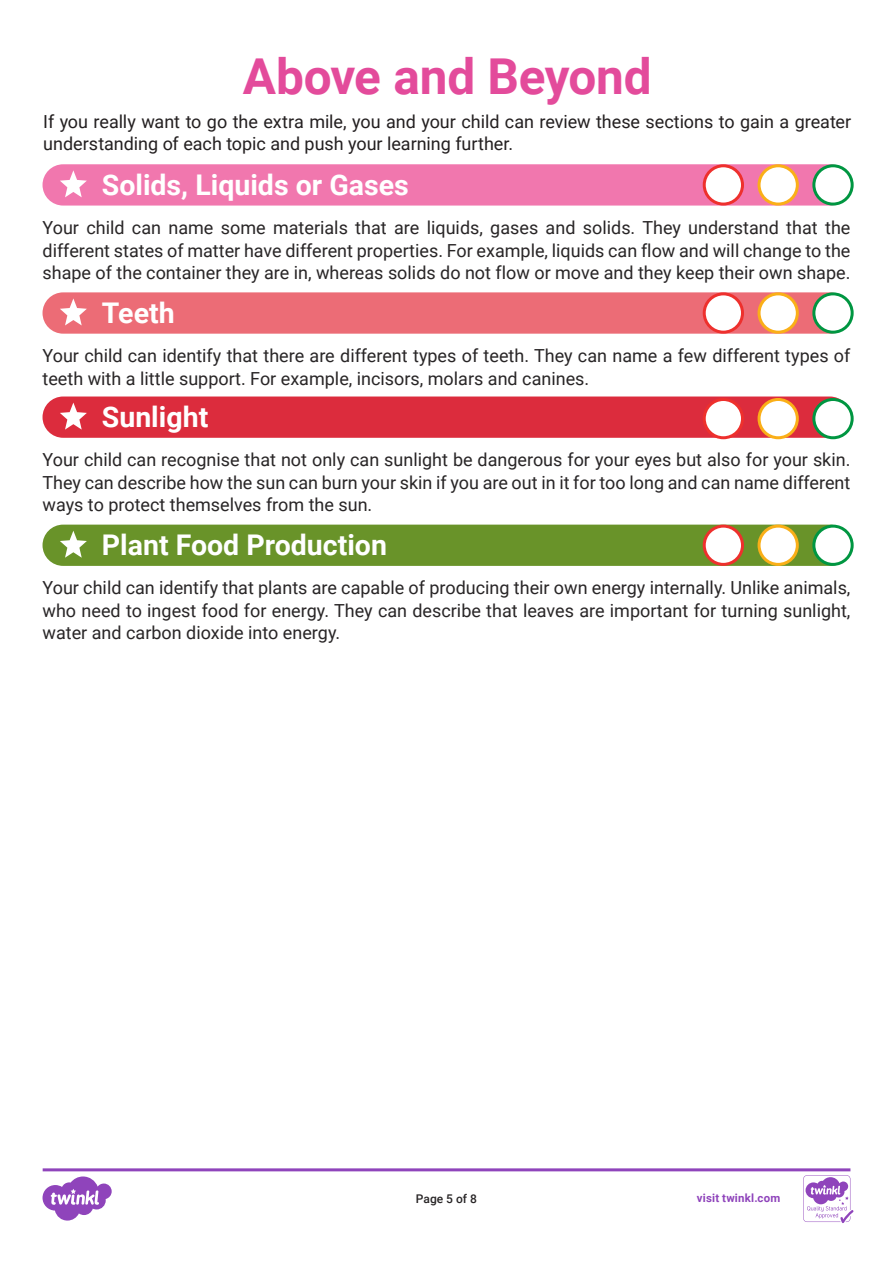
<style>
.page{position:relative;width:893px;height:1263px;background:#fff}
.page>*{position:absolute;margin:0;border:0;box-sizing:border-box;transform-origin:0 0}
.Heading_1{font:700 49.5px "Roboto";letter-spacing:-.005em;color:#e34b9b}
.t1{font:700 28.5px "Roboto";color:#fff}
.Adult_Body_Copy{font:18px/22.5px "Roboto";color:#282526;text-align:justify}
.Heading_1-2{font:18px/21.6px "Roboto";letter-spacing:-.005em;color:#231f20}
.t2{font:500 12px "Roboto";color:#282526}
.t3{font:700 11.4px "Roboto";letter-spacing:.02em;color:#8f44bb}
</style>
<div class="page">
<svg style="left:43px;top:1168px;width:810px;height:55px"></svg>
<div style="left:43px;top:396px;width:807px;height:42px;background:#dc2c3d;border-radius:21px"></div>
<svg style="left:60px;top:403px;width:27px;height:27px"></svg>
<div style="left:704px;top:399px;width:38px;height:39px;background:#fff;border-radius:50%"></div>
<div style="left:703px;top:398px;width:41px;height:41px;border:3px solid #ee302d;border-radius:50%"></div>
<div style="left:759px;top:399px;width:38px;height:39px;background:#fff;border-radius:50%"></div>
<div style="left:757px;top:398px;width:42px;height:41px;border:3px solid #faaf18;border-radius:50%"></div>
<div style="left:814px;top:399px;width:38px;height:39px;background:#fff;border-radius:50%"></div>
<div style="left:812px;top:398px;width:42px;height:41px;border:3px solid #009641;border-radius:50%"></div>
<div style="left:43px;top:525px;width:807px;height:41px;background:#699329;border-radius:21px"></div>
<svg style="left:60px;top:531px;width:27px;height:27px"></svg>
<div style="left:704px;top:526px;width:38px;height:38px;background:#fff;border-radius:50%"></div>
<div style="left:703px;top:525px;width:41px;height:41px;border:3px solid #ee302d;border-radius:50%"></div>
<div style="left:759px;top:526px;width:38px;height:38px;background:#fff;border-radius:50%"></div>
<div style="left:757px;top:525px;width:42px;height:41px;border:3px solid #faaf18;border-radius:50%"></div>
<div style="left:814px;top:526px;width:38px;height:38px;background:#fff;border-radius:50%"></div>
<div style="left:812px;top:525px;width:42px;height:41px;border:3px solid #009641;border-radius:50%"></div>
<div style="left:43px;top:292px;width:807px;height:42px;background:#ec6c76;border-radius:21px"></div>
<svg style="left:60px;top:298px;width:27px;height:27px"></svg>
<div style="left:704px;top:294px;width:38px;height:38px;background:#fff;border-radius:50%"></div>
<div style="left:703px;top:292px;width:41px;height:42px;border:3px solid #ee302d;border-radius:50%"></div>
<div style="left:759px;top:294px;width:38px;height:38px;background:#fff;border-radius:50%"></div>
<div style="left:757px;top:292px;width:42px;height:42px;border:3px solid #faaf18;border-radius:50%"></div>
<div style="left:814px;top:294px;width:38px;height:38px;background:#fff;border-radius:50%"></div>
<div style="left:812px;top:292px;width:42px;height:42px;border:3px solid #009641;border-radius:50%"></div>
<div style="left:43px;top:164px;width:807px;height:42px;background:#f177ae;border-radius:21px"></div>
<svg style="left:60px;top:170px;width:27px;height:27px"></svg>
<div style="left:704px;top:166px;width:38px;height:38px;background:#fff;border-radius:50%"></div>
<div style="left:703px;top:164px;width:41px;height:42px;border:3px solid #ee302d;border-radius:50%"></div>
<div style="left:759px;top:166px;width:38px;height:38px;background:#fff;border-radius:50%"></div>
<div style="left:757px;top:164px;width:42px;height:42px;border:3px solid #faaf18;border-radius:50%"></div>
<div style="left:814px;top:166px;width:38px;height:38px;background:#fff;border-radius:50%"></div>
<div style="left:812px;top:164px;width:42px;height:42px;border:3px solid #009641;border-radius:50%"></div>
<p class="Heading_1" style="left:243px;top:41px;width:410px">Above and Beyond</p>
<p class="Heading_1-2" style="left:43px;top:110px;width:810px">If you really want to go the extra mile, you and your child can review these sections to gain a greater understanding of each topic and push your learning further.</p>
<p class="t1" style="left:102px;top:165px;width:308px">Solids, Liquids or Gases</p>
<p class="Adult_Body_Copy" style="left:43px;top:216px;width:809px">Your child can name some materials that are liquids, gases and solids. They understand that the different states of matter have different properties. For example, liquids can flow and will change to the shape of the container they are in, whereas solids do not flow or move and they keep their own shape.</p>
<p class="t1" style="left:102px;top:293px;width:74px">Teeth</p>
<p class="Adult_Body_Copy" style="left:43px;top:344px;width:809px">Your child can identify that there are different types of teeth. They can name a few different types of teeth with a little support. For example, incisors, molars and canines.</p>
<p class="t1" style="left:102px;top:397px;width:108px">Sunlight</p>
<p class="Adult_Body_Copy" style="left:43px;top:448px;width:809px">Your child can recognise that not only can sunlight be dangerous for your eyes but also for your skin.<br>They can describe how the sun can burn your skin if you are out in it for too long and can name different ways to protect themselves from the sun.</p>
<p class="t1" style="left:102px;top:525px;width:287px">Plant Food Production</p>
<p class="Adult_Body_Copy" style="left:43px;top:576px;width:809px">Your child can identify that plants are capable of producing their own energy internally. Unlike animals, who need to ingest food for energy. They can describe that leaves are important for turning sunlight, water and carbon dioxide into energy.</p>
<p class="t2" style="left:416px;top:1190px;width:63px">Page 5 of 8</p>
<p class="t3" style="left:697px;top:1190px;width:85px">visit twinkl.com</p>
</div>
